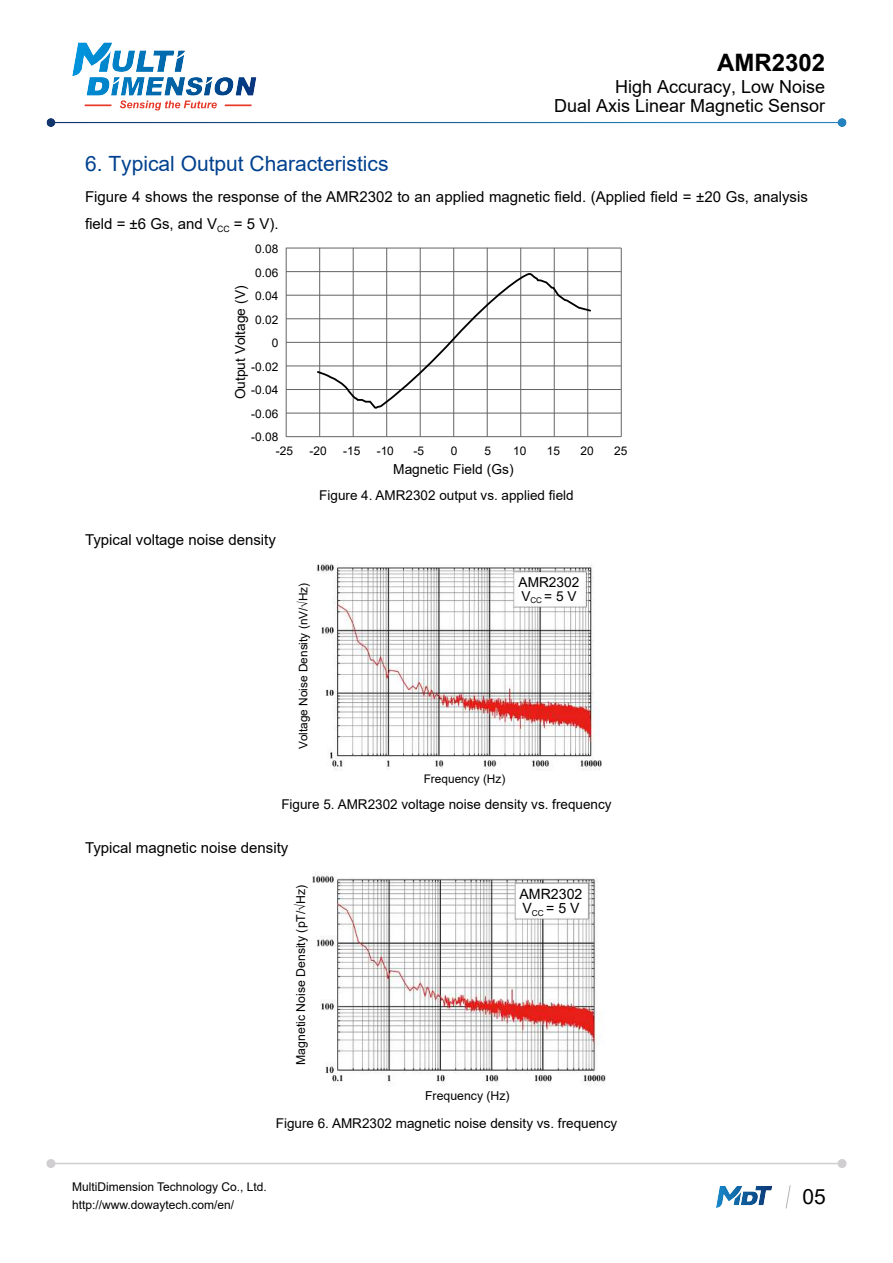
<style>
.page{position:relative;width:893px;height:1263px;background:#fff}
.page>*{position:absolute;margin:0;border:0;box-sizing:border-box;transform-origin:0 0}
.t1{font:700 24px "Arial";color:#000}
.t2{font:21px "Arial";color:#00418f}
.t3{font:21px "Arial";color:#000}
.t4{font:18px/19.5px "Arial";color:#000;text-align:right}
.t5{font:15px/27px "Arial";color:#000}
.t6{font:14.1px/14.1px "Arial";color:#000}
.t7{font:13.8px "Arial";color:#000}
.t8{font:13.65px/13.6px "Arial";color:#000}
.t9{font:13.5px "Arial";color:#000}
.t10{font:12.3px "Arial";color:#000}
.t11{font:12px/18.3px "Arial";color:#000}
.t12{font:11.85px "Arial";color:#000}
.t13{font:11.85px "Arial";color:#030000}
</style>
<div class="page">
<hr style="left:286px;top:436px;width:335px;height:1px;background:#656464">
<hr style="left:286px;top:413px;width:335px;height:1px;background:#656464">
<hr style="left:286px;top:389px;width:335px;height:1px;background:#656464">
<hr style="left:286px;top:366px;width:335px;height:1px;background:#656464">
<hr style="left:286px;top:342px;width:335px;height:1px;background:#656464">
<hr style="left:286px;top:318px;width:335px;height:1px;background:#656464">
<hr style="left:286px;top:295px;width:335px;height:1px;background:#656464">
<hr style="left:286px;top:271px;width:335px;height:1px;background:#656464">
<hr style="left:286px;top:248px;width:335px;height:1px;background:#656464">
<hr style="left:286px;top:248px;width:1px;height:189px;background:#656464">
<hr style="left:319px;top:248px;width:1px;height:189px;background:#656464">
<hr style="left:353px;top:248px;width:1px;height:189px;background:#656464">
<hr style="left:386px;top:248px;width:1px;height:189px;background:#656464">
<hr style="left:420px;top:248px;width:1px;height:189px;background:#656464">
<hr style="left:453px;top:248px;width:1px;height:189px;background:#656464">
<hr style="left:487px;top:248px;width:1px;height:189px;background:#656464">
<hr style="left:520px;top:248px;width:1px;height:189px;background:#656464">
<hr style="left:554px;top:248px;width:1px;height:189px;background:#656464">
<hr style="left:587px;top:248px;width:1px;height:189px;background:#656464">
<hr style="left:621px;top:248px;width:1px;height:189px;background:#656464">
<svg style="left:316px;top:273px;width:276px;height:140px"></svg>
<img style="left:316px;top:563px;width:285px;height:208px">
<div style="left:420px;top:770px;width:93px;height:14px;background:#fff"></div>
<img style="left:312px;top:873px;width:293px;height:213px">
<svg style="left:46px;top:1159px;width:801px;height:9px"></svg>
<svg style="left:785px;top:1185px;width:6px;height:24px"></svg>
<img style="left:742px;top:1191px;width:13px;height:14px">
<img style="left:755px;top:1186px;width:17px;height:19px">
<img style="left:716px;top:1186px;width:26px;height:22px">
<img style="left:46px;top:118px;width:801px;height:9px">
<svg style="left:120px;top:100px;width:97px;height:10px"></svg>
<img style="left:86px;top:77px;width:24px;height:19px">
<img style="left:72px;top:42px;width:40px;height:34px">
<img style="left:99px;top:50px;width:75px;height:22px">
<img style="left:121px;top:77px;width:82px;height:19px">
<img style="left:214px;top:77px;width:42px;height:19px">
<svg style="left:177px;top:50px;width:8px;height:4px"></svg>
<img style="left:174px;top:54px;width:10px;height:18px">
<svg style="left:113px;top:77px;width:7px;height:4px"></svg>
<img style="left:111px;top:81px;width:8px;height:15px">
<svg style="left:206px;top:77px;width:7px;height:4px"></svg>
<img style="left:204px;top:81px;width:8px;height:15px">
<hr style="left:85px;top:104px;width:27px;height:2px;background:#e73828">
<hr style="left:225px;top:104px;width:27px;height:2px;background:#e73828">
<h1 class="t1" style="left:717px;top:49px;width:110px">AMR2302</h1>
<p class="t4" style="left:554px;top:78px;width:273px">High Accuracy, Low Noise<br>Dual Axis Linear Magnetic Sensor</p>
<h2 class="t2" style="left:85px;top:156px;width:305px">6. Typical Output Characteristics</h2>
<p class="t5" style="left:85px;top:183px;width:724px">Figure 4 shows the response of the AMR2302 to an applied magnetic 昀椀eld. (Applied 昀椀eld = ±20 Gs, analysis昀椀eld = ±6 Gs, and V<sub>CC</sub> = 5 V).</p>
<p class="t12" style="left:255px;top:245px;width:25px">0.08</p>
<p class="t12" style="left:255px;top:268px;width:25px">0.06</p>
<p class="t7" style="left:235px;top:399px;width:116px;rotate:-90deg">Output Voltage (V)</p>
<p class="t12" style="left:255px;top:292px;width:25px">0.04</p>
<p class="t12" style="left:255px;top:315px;width:25px">0.02</p>
<p class="t13" style="left:272px;top:339px;width:8px">0</p>
<p class="t12" style="left:251px;top:362px;width:29px">-0.02</p>
<p class="t12" style="left:251px;top:386px;width:29px">-0.04</p>
<p class="t12" style="left:251px;top:409px;width:29px">-0.06</p>
<p class="t12" style="left:251px;top:433px;width:29px">-0.08</p>
<p class="t12" style="left:276px;top:447px;width:19px">-25</p>
<p class="t5" style="left:85px;top:527px;width:192px">Typical voltage noise density</p>
<p class="t12" style="left:309px;top:447px;width:19px">-20</p>
<p class="t12" style="left:343px;top:447px;width:19px">-15</p>
<p class="t12" style="left:377px;top:447px;width:19px">-10</p>
<p class="t12" style="left:414px;top:447px;width:12px">-5</p>
<p class="t12" style="left:451px;top:447px;width:8px">0</p>
<p class="t12" style="left:484px;top:447px;width:8px">5</p>
<p class="t12" style="left:513px;top:447px;width:15px">10</p>
<p class="t12" style="left:547px;top:447px;width:15px">15</p>
<p class="t12" style="left:580px;top:447px;width:15px">20</p>
<p class="t12" style="left:614px;top:447px;width:15px">25</p>
<p class="t7" style="left:393px;top:464px;width:122px">Magnetic Field (Gs)</p>
<p class="t9" style="left:319px;top:486px;width:256px">Figure 4. AMR2302 output vs. applied 昀椀eld</p>
<p class="t12" style="left:295px;top:749px;width:167px;rotate:-90deg">Voltage Noise Density (nV/√Hz)</p>
<p class="t8" style="left:518px;top:575px;width:62px">AMR2302<br>V<sub>CC</sub> = 5 V</p>
<p class="t12" style="left:424px;top:770px;width:83px">Frequency (Hz)</p>
<p class="t9" style="left:281px;top:799px;width:332px">Figure 5. AMR2302 voltage noise density vs. frequency</p>
<p class="t5" style="left:85px;top:836px;width:205px">Typical magnetic noise density</p>
<p class="t6" style="left:519px;top:887px;width:65px">AMR2302<br>V<sub>CC</sub> = 5 V</p>
<p class="t10" style="left:292px;top:1065px;width:182px;rotate:-90deg">Magnetic Noise Density (pT/√Hz)</p>
<p class="t10" style="left:425px;top:1087px;width:86px">Frequency (Hz)</p>
<p class="t9" style="left:276px;top:1118px;width:343px">Figure 6. AMR2302 magnetic noise density vs. frequency</p>
<p class="t11" style="left:72px;top:1178px;width:196px">MultiDimension Technology Co., Ltd. http://www.dowaytech.com/en/</p>
<h2 class="t3" style="left:802px;top:1189px;width:25px">05</h2>
</div>
